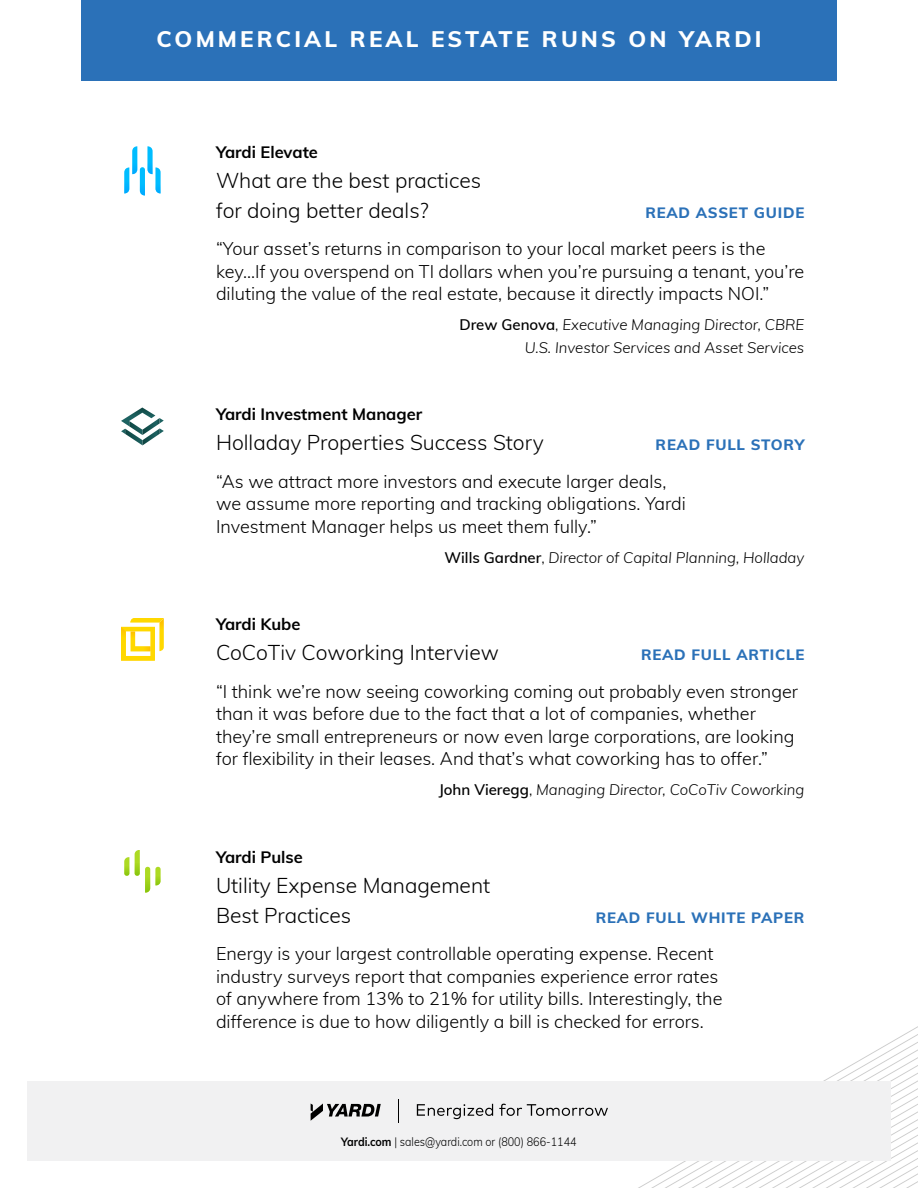
<style>
.page{position:relative;width:918px;height:1188px;background:#fff}
.page>*{position:absolute;margin:0;border:0;box-sizing:border-box;transform-origin:0 0}
.t1{font:800 22.5px "Muli";letter-spacing:.14em;color:#fff}
.t2{font:300 21px/30px "Muli";color:#000}
.t3{font:300 18px/22.5px "Muli";color:#000}
.t4{font:700 16.5px "Muli";color:#000}
.t5{font:italic 300 15px/22.5px "Muli";color:#000;text-align:right}
.t6{font:800 15px "Muli";letter-spacing:.05em;color:#2b71b8}
.t7{font:300 12px "Muli";color:#000;scale:.9 1}
.s1{font-weight:600;font-style:normal}
.s2{font-style:normal}
.s3{font-weight:700}
</style>
<div class="page">
<svg style="left:638px;top:1026px;width:280px;height:162px"></svg>
<div style="left:81px;top:0;width:756px;height:81px;background:#2b71b8"></div>
<svg style="left:124px;top:146px;width:37px;height:49px"></svg>
<svg style="left:135px;top:850px;width:26px;height:43px"></svg>
<svg style="left:124px;top:857px;width:5px;height:19px"></svg>
<svg style="left:121px;top:408px;width:43px;height:37px"></svg>
<svg style="left:121px;top:618px;width:43px;height:43px"></svg>
<div style="left:27px;top:1081px;width:864px;height:80px;background:#f1f1f2"></div>
<svg style="left:311px;top:1104px;width:70px;height:17px"></svg>
<svg style="left:417px;top:1104px;width:191px;height:15px"></svg>
<svg style="left:398px;top:1100px;width:1px;height:23px"></svg>
<p class="t1" style="left:156px;top:22px;width:607px">COMMERCIAL REAL ESTATE RUNS ON YARDI</p>
<p class="t4" style="left:216px;top:140px;width:103px">Yardi Elevate</p>
<p class="t2" style="left:216px;top:164px;width:267px">What are the best practices for doing better deals?</p>
<p class="t3" style="left:216px;top:236px;width:590px">“Your asset’s returns in comparison to your local market peers is the key...If you overspend on TI dollars when you’re pursuing a tenant, you’re diluting the value of the real estate, because it directly impacts NOI.”</p>
<p class="t5" style="left:460px;top:313px;width:346px"><span class="s1">Drew Genova</span><span class="s2">,</span> Executive Managing Director, CBRE<br>U.S. Investor Services and Asset Services</p>
<p class="t6" style="left:645px;top:201px;width:160px">READ ASSET GUIDE</p>
<p class="t4" style="left:216px;top:402px;width:208px">Yardi Investment Manager</p>
<p class="t2" style="left:216px;top:427px;width:329px">Holladay Properties Success Story</p>
<p class="t3" style="left:216px;top:469px;width:472px">“As we attract more investors and execute larger deals, we assume more reporting and tracking obligations. Yardi<br>Investment Manager helps us meet them fully.”</p>
<p class="t5" style="left:445px;top:545px;width:361px"><span class="s1">Wills Gardner</span><span class="s2">,</span> Director of Capital Planning, Holladay</p>
<p class="t6" style="left:656px;top:434px;width:150px">READ FULL STORY</p>
<p class="t4" style="left:216px;top:612px;width:86px">Yardi Kube</p>
<p class="t2" style="left:216px;top:637px;width:284px">CoCoTiv Coworking Interview</p>
<p class="t3" style="left:216px;top:679px;width:584px">“I think we’re now seeing coworking coming out probably even stronger than it was before due to the fact that a lot of companies, whether they’re small entrepreneurs or now even large corporations, are looking for flexibility in their leases. And that’s what coworking has to offer.”</p>
<p class="t5" style="left:439px;top:778px;width:367px"><span class="s1">John Vieregg</span><span class="s2">,</span> Managing Director, CoCoTiv Coworking</p>
<p class="t6" style="left:641px;top:643px;width:165px">READ FULL ARTICLE</p>
<p class="t4" style="left:216px;top:845px;width:88px">Yardi Pulse</p>
<p class="t2" style="left:216px;top:869px;width:276px">Utility Expense Management<br>Best Practices</p>
<p class="t3" style="left:216px;top:941px;width:508px">Energy is your largest controllable operating expense. Recent industry surveys report that companies experience error rates of anywhere from 13% to 21% for utility bills. Interestingly, the difference is due to how diligently a bill is checked for errors.</p>
<p class="t6" style="left:596px;top:906px;width:210px">READ FULL WHITE PAPER</p>
<p class="t7" style="left:341px;top:1133px;width:263px"><span class="s3">Yardi.com</span> | sales@yardi.com or (800) 866-1144</p>
</div>
